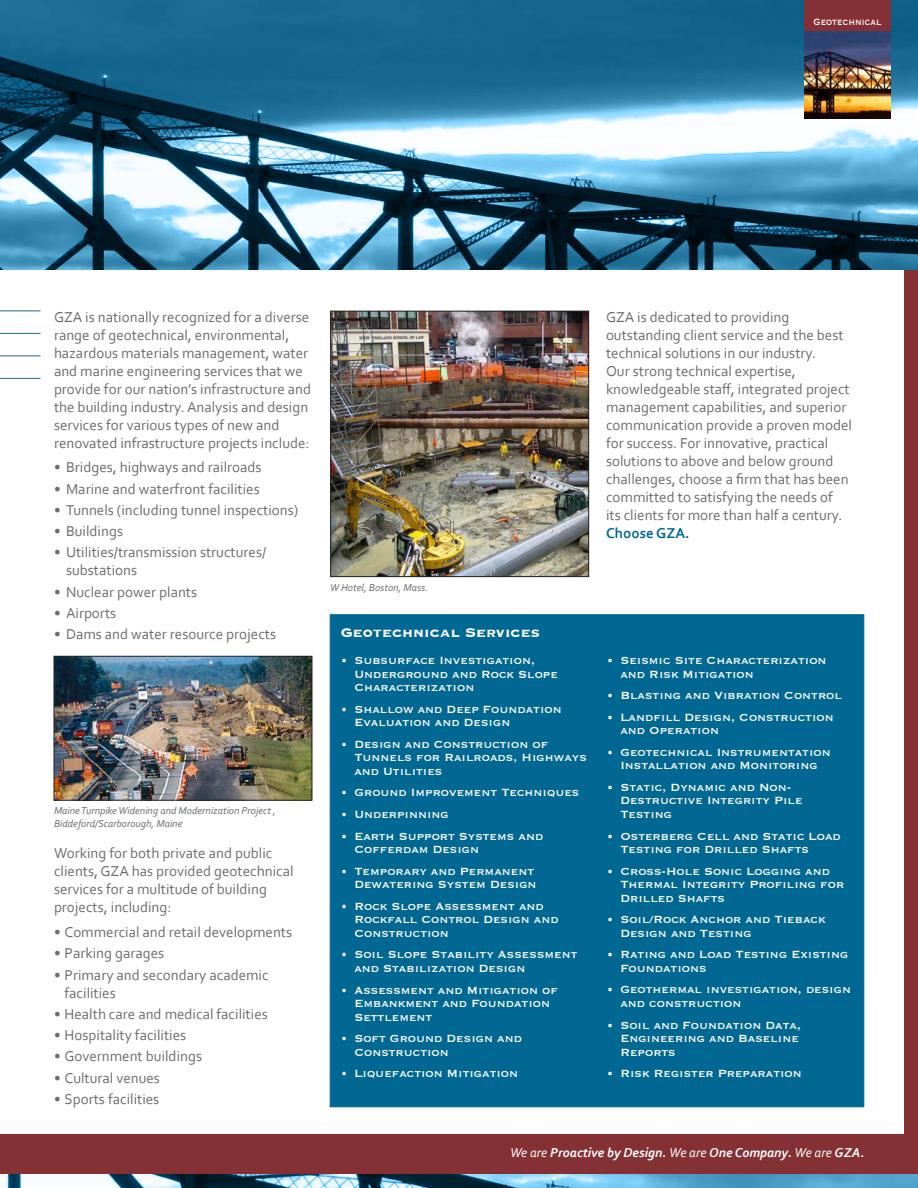
<style>
.page{position:relative;width:918px;height:1188px;background:#fff}
.page>*{position:absolute;margin:0;border:0;box-sizing:border-box;transform-origin:0 0}
.t1{font:700 16.5px "Copperplate";color:#fff}
.t2{font:15px/18px "Corbel";color:#6c6d70}
.t3{font:700 15px "Corbel";color:#006893}
.t4{font:13.5px/13.5px "Copperplate";color:#fff}
.t5{font:italic 700 13.5px "Corbel";color:#fff}
.t6{font:12px "Copperplate";color:#fff;scale:.83 1}
.t7{font:italic 10.5px/12.6px "Corbel";color:#6c6d70}
.s1{font-weight:400}
.s2{font-style:normal}
</style>
<div class="page">
<div style="left:0;top:1134px;width:918px;height:54px;background:#843034"></div>
<img style="left:0;top:0;width:918px;height:270px">
<div style="left:904px;top:270px;width:14px;height:918px;background:#843034"></div>
<hr style="left:0;top:310px;width:40px;height:1px;background:#186992">
<hr style="left:0;top:333px;width:40px;height:1px;background:#186992">
<hr style="left:0;top:356px;width:40px;height:1px;background:#186992">
<hr style="left:0;top:378px;width:40px;height:1px;background:#186992">
<img style="left:0;top:1174px;width:918px;height:14px">
<img style="left:56px;top:658px;width:254px;height:140px">
<div style="left:54px;top:656px;width:258px;height:144px;border:1px solid #231f20"></div>
<div style="left:330px;top:615px;width:534px;height:492px;background:#006893;border:1px solid #006893"></div>
<img style="left:333px;top:313px;width:254px;height:262px">
<div style="left:331px;top:311px;width:258px;height:266px;border:1px solid #231f20"></div>
<div style="left:804px;top:0;width:87px;height:32px;background:#843034"></div>
<img style="left:804px;top:32px;width:87px;height:87px">
<p class="t6" style="left:814px;top:14px;width:84px">Geotechnical</p>
<p class="t2" style="left:54px;top:307px;width:259px">GZA is nationally recognized for a diverse range of geotechnical, environmental, hazardous materials management, water and marine engineering services that we provide for our nation’s infrastructure and the building industry. Analysis and design services for various types of new and renovated infrastructure projects include:</p>
<p class="t2" style="left:54px;top:458px;width:209px">• Bridges, highways and railroads</p>
<p class="t2" style="left:54px;top:479px;width:207px">• Marine and waterfront facilities</p>
<p class="t2" style="left:54px;top:501px;width:246px">• Tunnels (including tunnel inspections)</p>
<p class="t2" style="left:54px;top:522px;width:71px">• Buildings</p>
<p class="t2" style="left:66px;top:543px;width:202px;text-indent:-12px">• Utilities/transmission structures/ substations</p>
<p class="t2" style="left:54px;top:582px;width:145px">• Nuclear power plants</p>
<p class="t2" style="left:54px;top:604px;width:64px">• Airports</p>
<p class="t2" style="left:54px;top:625px;width:224px">• Dams and water resource projects</p>
<p class="t7" style="left:54px;top:804px;width:224px">Maine Turnpike Widening and Modernization Project ,<br>Biddeford/Scarborough, Maine</p>
<p class="t2" style="left:54px;top:844px;width:241px">Working for both private and public clients, GZA has provided geotechnical services for a multitude of building projects, including:</p>
<p class="t2" style="left:54px;top:923px;width:240px">• Commercial and retail developments</p>
<p class="t2" style="left:54px;top:944px;width:112px">• Parking garages</p>
<p class="t2" style="left:64px;top:965px;width:206px;text-indent:-10px">• Primary and secondary academic facilities</p>
<p class="t2" style="left:54px;top:1004px;width:215px">• Health care and medical facilities</p>
<p class="t2" style="left:54px;top:1026px;width:134px">• Hospitality facilities</p>
<p class="t2" style="left:54px;top:1047px;width:150px">• Government buildings</p>
<p class="t2" style="left:54px;top:1068px;width:108px">• Cultural venues</p>
<p class="t2" style="left:54px;top:1089px;width:107px">• Sports facilities</p>
<p class="t7" style="left:330px;top:581px;width:100px">W Hotel, Boston, Mass.</p>
<p class="t1" style="left:341px;top:622px;width:201px">Geotechnical Services</p>
<p class="t4" style="left:354px;top:653px;width:205px;text-indent:-14px">• Subsurface Investigation,<br>Underground and Rock Slope<br>Characterization</p>
<p class="t4" style="left:354px;top:701px;width:209px;text-indent:-14px">• Shallow and Deep Foundation<br>Evaluation and Design</p>
<p class="t4" style="left:354px;top:737px;width:234px;text-indent:-14px">• Design and Construction of<br>Tunnels for Railroads, Highways and Utilities</p>
<p class="t4" style="left:341px;top:785px;width:240px">• Ground Improvement Techniques</p>
<p class="t4" style="left:341px;top:807px;width:110px">• Underpinning</p>
<p class="t4" style="left:354px;top:828px;width:190px;text-indent:-14px">• Earth Support Systems and<br>Cofferdam Design</p>
<p class="t4" style="left:341px;top:863px;width:197px;text-align:right">• Temporary and Permanent<br>Dewatering System Design</p>
<p class="t4" style="left:354px;top:899px;width:206px;text-indent:-14px">• Rock Slope Assessment and<br>Rockfall Control Design and<br>Construction</p>
<p class="t4" style="left:354px;top:947px;width:225px;text-indent:-14px">• Soil Slope Stability Assessment and Stabilization Design</p>
<p class="t4" style="left:354px;top:982px;width:205px;text-indent:-14px">• Assessment and Mitigation of<br>Embankment and Foundation<br>Settlement</p>
<p class="t4" style="left:354px;top:1031px;width:169px;text-indent:-14px">• Soft Ground Design and<br>Construction</p>
<p class="t4" style="left:341px;top:1066px;width:179px">• Liquefaction Mitigation</p>
<p class="t2" style="left:606px;top:307px;width:248px">GZA is dedicated to providing outstanding client service and the best technical solutions in our industry.<br>Our strong technical expertise, knowledgeable staff, integrated project management capabilities, and superior communication provide a proven model for success. For innovative, practical solutions to above and below ground challenges, choose a firm that has been committed to satisfying the needs of<br>its clients for more than half a century.</p>
<p class="t3" style="left:606px;top:523px;width:85px">Choose GZA.</p>
<p class="t4" style="left:620px;top:653px;width:208px;text-indent:-14px">• Seismic Site Characterization and Risk Mitigation</p>
<p class="t4" style="left:607px;top:688px;width:237px">• Blasting and Vibration Control</p>
<p class="t4" style="left:620px;top:710px;width:215px;text-indent:-14px">• Landfill Design, Construction and Operation</p>
<p class="t4" style="left:607px;top:745px;width:225px;text-align:center">• Geotechnical Instrumentation<br>Installation and Monitoring</p>
<p class="t4" style="left:620px;top:780px;width:184px;text-indent:-14px">• Static, Dynamic and Non-<br>Destructive Integrity Pile<br>Testing</p>
<p class="t4" style="left:620px;top:828px;width:222px;text-indent:-14px">• Osterberg Cell and Static Load<br>Testing for Drilled Shafts</p>
<p class="t4" style="left:620px;top:863px;width:225px;text-indent:-14px">• Cross-Hole Sonic Logging and<br>Thermal Integrity Profiling for<br>Drilled Shafts</p>
<p class="t4" style="left:620px;top:912px;width:207px;text-indent:-14px">• Soil/Rock Anchor and Tieback<br>Design and Testing</p>
<p class="t4" style="left:620px;top:947px;width:230px;text-indent:-14px">• Rating and Load Testing Existing<br>Foundations</p>
<p class="t4" style="left:620px;top:982px;width:232px;text-indent:-14px">• Geothermal investigation, design and construction</p>
<p class="t4" style="left:620px;top:1017px;width:182px;text-indent:-14px">• Soil and Foundation Data,<br>Engineering and Baseline<br>Reports</p>
<p class="t4" style="left:607px;top:1066px;width:197px">• Risk Register Preparation</p>
<p class="t5" style="left:510px;top:1144px;width:356px"><span class="s1">We are</span> Proactive by Design. <span class="s1">We are</span> One Company. <span class="s1">We are</span> GZA<span class="s2">.</span></p>
</div>
